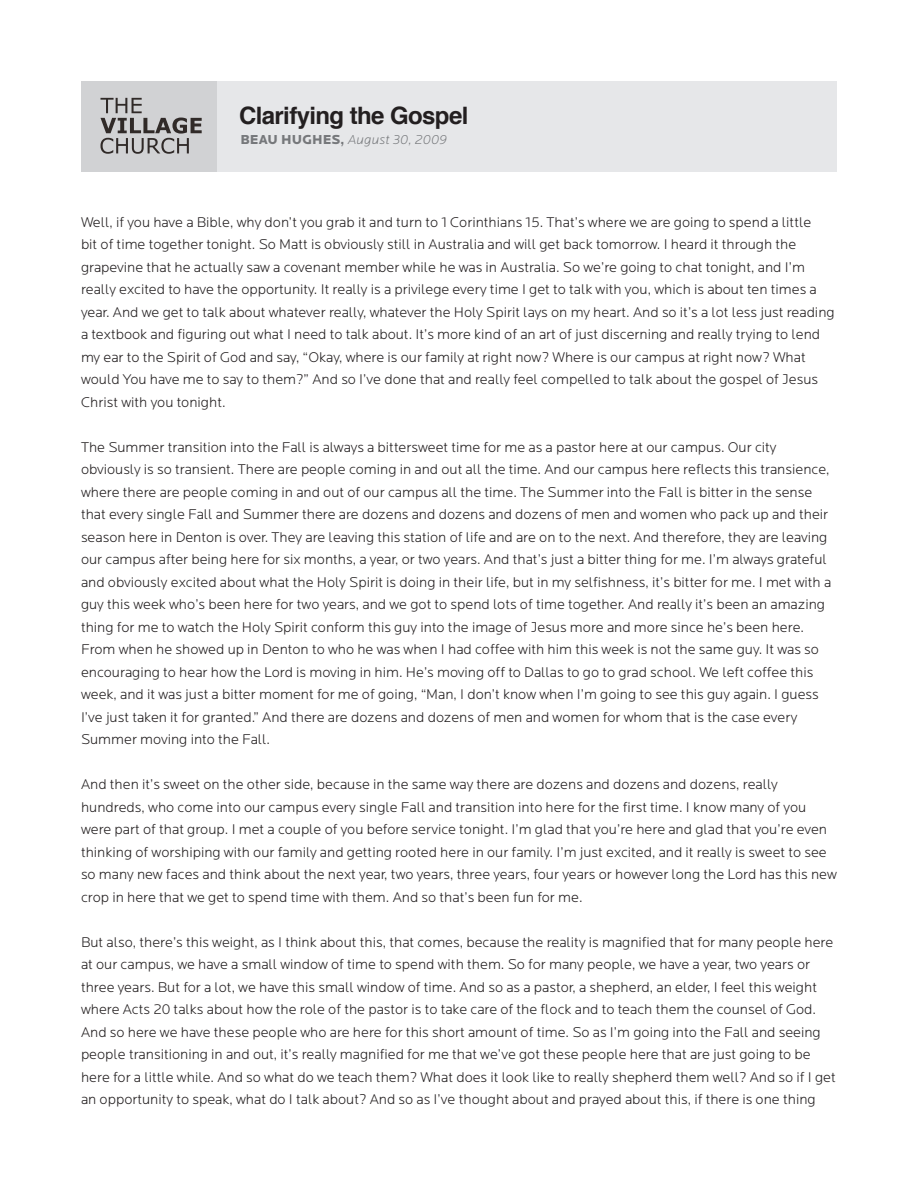
<style>
.page{position:relative;width:918px;height:1188px;background:#fff}
.page>*{position:absolute;margin:0;border:0;box-sizing:border-box;transform-origin:0 0}
.t1{font:700 24px "Helvetica";letter-spacing:-.025em;color:#231f20}
.t2{font:300 14.7px/22.5px "Locator";color:#231f20}
.t3{font:italic 300 13.5px "Locator";letter-spacing:.01em;color:#76787b}
.s1{font-weight:900;font-style:normal}
.s2{font-weight:700;font-style:normal}
</style>
<div class="page">
<div style="left:81px;top:81px;width:756px;height:90px;background:#e6e7e9"></div>
<div style="left:81px;top:81px;width:135px;height:90px;background:#d1d2d4"></div>
<svg style="left:100px;top:98px;width:102px;height:56px"></svg>
<p class="t1" style="left:239px;top:96px;width:231px">Clarifying the Gospel</p>
<p class="t3" style="left:240px;top:132px;width:208px"><span class="s1">BEAU HUGHES</span><span class="s2">,</span> August 30, 2009</p>
<p class="t2" style="left:81px;top:211px;width:755px">Well, if you have a Bible, why don’t you grab it and turn to 1 Corinthians 15. That’s where we are going to spend a little<br>bit of time together tonight. So Matt is obviously still in Australia and will get back tomorrow. I heard it through the grapevine that he actually saw a covenant member while he was in Australia. So we’re going to chat tonight, and I’m really excited to have the opportunity. It really is a privilege every time I get to talk with you, which is about ten times a year. And we get to talk about whatever really, whatever the Holy Spirit lays on my heart. And so it’s a lot less just reading a textbook and figuring out what I need to talk about. It’s more kind of an art of just discerning and really trying to lend my ear to the Spirit of God and say, “Okay, where is our family at right now? Where is our campus at right now? What would You have me to say to them?” And so I’ve done that and really feel compelled to talk about the gospel of Jesus Christ with you tonight.</p>
<p class="t2" style="left:81px;top:436px;width:752px">The Summer transition into the Fall is always a bittersweet time for me as a pastor here at our campus. Our city obviously is so transient. There are people coming in and out all the time. And our campus here reflects this transience, where there are people coming in and out of our campus all the time. The Summer into the Fall is bitter in the sense that every single Fall and Summer there are dozens and dozens and dozens of men and women who pack up and their season here in Denton is over. They are leaving this station of life and are on to the next. And therefore, they are leaving our campus after being here for six months, a year, or two years. And that’s just a bitter thing for me. I’m always grateful and obviously excited about what the Holy Spirit is doing in their life, but in my selfishness, it’s bitter for me. I met with a guy this week who’s been here for two years, and we got to spend lots of time together. And really it’s been an amazing thing for me to watch the Holy Spirit conform this guy into the image of Jesus more and more since he’s been here.<br>From when he showed up in Denton to who he was when I had coffee with him this week is not the same guy. It was so encouraging to hear how the Lord is moving in him. He’s moving off to Dallas to go to grad school. We left coffee this week, and it was just a bitter moment for me of going, “Man, I don’t know when I’m going to see this guy again. I guess I’ve just taken it for granted.” And there are dozens and dozens of men and women for whom that is the case every Summer moving into the Fall.</p>
<p class="t2" style="left:81px;top:774px;width:757px">And then it’s sweet on the other side, because in the same way there are dozens and dozens and dozens, really hundreds, who come into our campus every single Fall and transition into here for the first time. I know many of you were part of that group. I met a couple of you before service tonight. I’m glad that you’re here and glad that you’re even thinking of worshiping with our family and getting rooted here in our family. I’m just excited, and it really is sweet to see so many new faces and think about the next year, two years, three years, four years or however long the Lord has this new crop in here that we get to spend time with them. And so that’s been fun for me.</p>
<p class="t2" style="left:81px;top:931px;width:756px">But also, there’s this weight, as I think about this, that comes, because the reality is magnified that for many people here at our campus, we have a small window of time to spend with them. So for many people, we have a year, two years or three years. But for a lot, we have this small window of time. And so as a pastor, a shepherd, an elder, I feel this weight where Acts 20 talks about how the role of the pastor is to take care of the flock and to teach them the counsel of God.<br>And so here we have these people who are here for this short amount of time. So as I’m going into the Fall and seeing people transitioning in and out, it’s really magnified for me that we’ve got these people here that are just going to be here for a little while. And so what do we teach them? What does it look like to really shepherd them well? And so if I get an opportunity to speak, what do I talk about? And so as I’ve thought about and prayed about this, if there is one thing</p>
</div>
